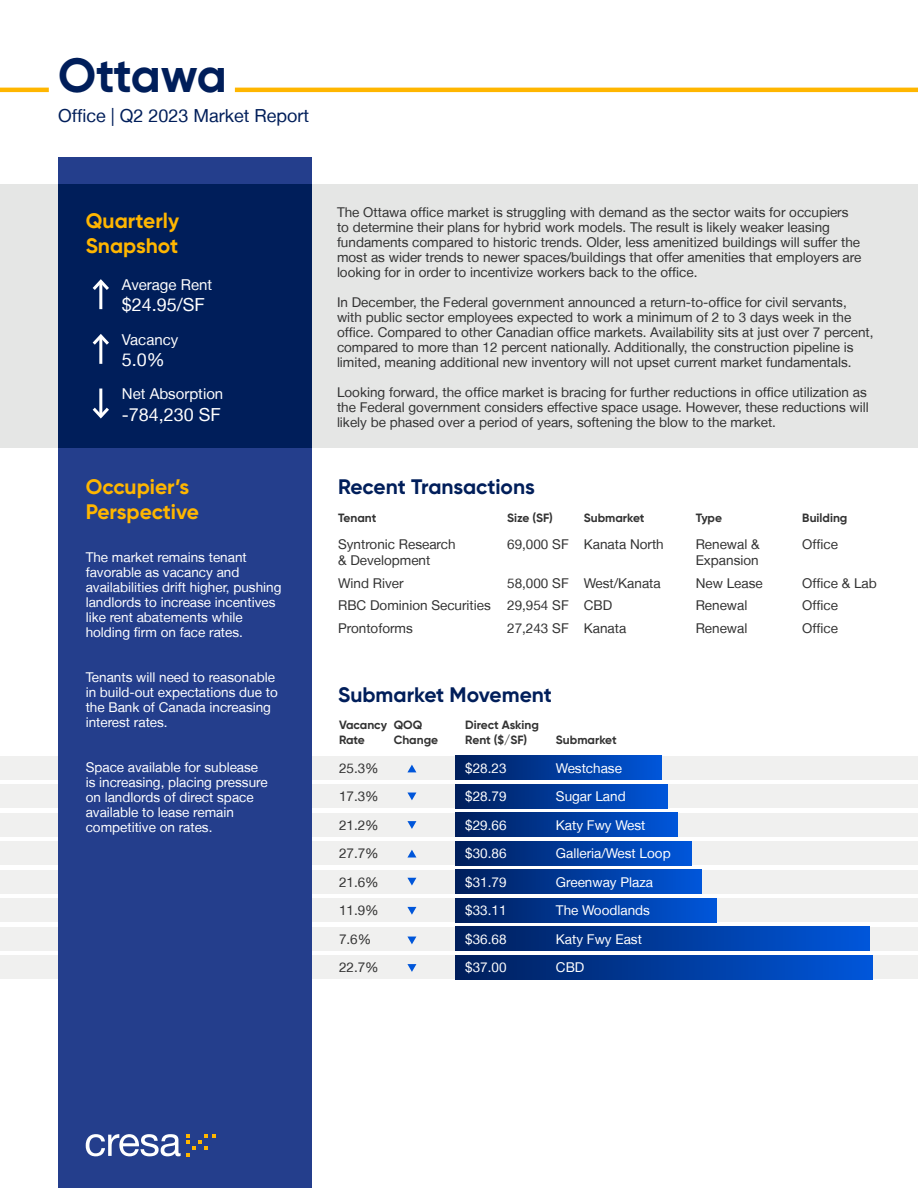
<style>
.page{position:relative;width:918px;height:1188px;background:#fff}
.page>*{position:absolute;margin:0;border:0;box-sizing:border-box;transform-origin:0 0}
.t1{font:700 48px "Gilroy";letter-spacing:-.02em;color:#001e5a}
.t2{font:700 21px/25.2px "Gilroy";color:#ffb600}
.t3{font:700 21px "Gilroy";color:#001e5a}
.t4{font:18px "Helvetica Neue LT";color:#001e5a}
.t5{font:18px "Helvetica Neue LT";color:#fff}
.t6{font:15px "Helvetica Neue LT";color:#fff}
.t7{font:13.5px/15px "Helvetica Neue LT";color:#333}
.t8{font:13.5px/28.5px "Helvetica Neue LT";color:#fff}
.t9{font:700 12px/14.4px "Gilroy";color:#333}
</style>
<div class="page">
<div style="left:0;top:756px;width:918px;height:24px;background:#f0f0ef"></div>
<div style="left:0;top:784px;width:918px;height:24px;background:#f0f0ef"></div>
<div style="left:0;top:813px;width:918px;height:24px;background:#f0f0ef"></div>
<div style="left:0;top:841px;width:918px;height:24px;background:#f0f0ef"></div>
<div style="left:0;top:870px;width:918px;height:24px;background:#f0f0ef"></div>
<div style="left:0;top:898px;width:918px;height:24px;background:#f0f0ef"></div>
<div style="left:0;top:927px;width:918px;height:24px;background:#f0f0ef"></div>
<div style="left:0;top:955px;width:918px;height:24px;background:#f0f0ef"></div>
<div style="left:456px;top:756px;width:206px;height:24px;background:linear-gradient(to right,#001e5b,#0056da)"></div>
<div style="left:456px;top:784px;width:212px;height:24px;background:linear-gradient(to right,#001e5b,#0056da)"></div>
<div style="left:456px;top:813px;width:222px;height:24px;background:linear-gradient(to right,#001e5b,#0056da)"></div>
<div style="left:456px;top:841px;width:235px;height:24px;background:linear-gradient(to right,#001e5b,#0056da)"></div>
<div style="left:456px;top:870px;width:246px;height:24px;background:linear-gradient(to right,#001e5b,#0056da)"></div>
<div style="left:456px;top:898px;width:261px;height:24px;background:linear-gradient(to right,#001e5b,#0056da)"></div>
<div style="left:456px;top:927px;width:414px;height:24px;background:linear-gradient(to right,#001e5b,#0056da)"></div>
<div style="left:456px;top:955px;width:417px;height:24px;background:linear-gradient(to right,#001e5b,#0056da)"></div>
<div style="left:0;top:184px;width:918px;height:264px;background:#e5e6e5"></div>
<div style="left:58px;top:158px;width:254px;height:1030px;background:#243e8c"></div>
<div style="left:58px;top:184px;width:254px;height:264px;background:#001e5a"></div>
<hr style="left:0;top:88px;width:49px;height:4px;background:#ffb600">
<hr style="left:235px;top:88px;width:683px;height:4px;background:#ffb600">
<hr style="left:99px;top:281px;width:3px;height:28px;background:#fff">
<svg style="left:92px;top:279px;width:17px;height:14px"></svg>
<hr style="left:99px;top:336px;width:3px;height:28px;background:#fff">
<svg style="left:92px;top:334px;width:17px;height:14px"></svg>
<hr style="left:99px;top:389px;width:3px;height:27px;background:#fff">
<svg style="left:92px;top:404px;width:17px;height:15px"></svg>
<svg style="left:86px;top:1134px;width:95px;height:22px"></svg>
<svg style="left:187px;top:1134px;width:28px;height:22px"></svg>
<svg style="left:407px;top:793px;width:9px;height:7px"></svg>
<svg style="left:407px;top:964px;width:9px;height:8px"></svg>
<svg style="left:407px;top:821px;width:9px;height:8px"></svg>
<svg style="left:407px;top:937px;width:9px;height:7px"></svg>
<svg style="left:407px;top:850px;width:9px;height:8px"></svg>
<svg style="left:407px;top:907px;width:9px;height:8px"></svg>
<svg style="left:407px;top:765px;width:9px;height:7px"></svg>
<svg style="left:407px;top:878px;width:9px;height:8px"></svg>
<h1 class="t1" style="left:58px;top:46px;width:170px">Ottawa</h1>
<h3 class="t4" style="left:58px;top:105px;width:253px">Office | Q2 2023 Market Report</h3>
<h2 class="t2" style="left:86px;top:208px;width:95px">Quarterly<br>Snapshot</h2>
<p class="t6" style="left:122px;top:276px;width:92px">Average Rent</p>
<h3 class="t5" style="left:122px;top:294px;width:85px">$24.95/SF</h3>
<p class="t6" style="left:122px;top:330px;width:58px">Vacancy</p>
<h3 class="t5" style="left:122px;top:349px;width:45px">5.0%</h3>
<p class="t6" style="left:122px;top:385px;width:103px">Net Absorption</p>
<h3 class="t5" style="left:122px;top:404px;width:101px">-784,230 SF</h3>
<h2 class="t2" style="left:86px;top:474px;width:115px">Occupier’s<br>Perspective</h2>
<p class="t8" style="left:86px;top:550px;width:197px;line-height:15px">The market remains tenant favorable as vacancy and availabilities drift higher, pushing landlords to increase incentives like rent abatements while holding firm on face rates.</p>
<p class="t8" style="left:86px;top:670px;width:194px;line-height:15px">Tenants will need to reasonable in build-out expectations due to the Bank of Canada increasing interest rates.</p>
<p class="t8" style="left:86px;top:760px;width:184px;line-height:15px">Space available for sublease is increasing, placing pressure on landlords of direct space available to lease remain competitive on rates.</p>
<p class="t7" style="left:337px;top:204px;width:526px">The Ottawa office market is struggling with demand as the sector waits for occupiers to determine their plans for hybrid work models. The result is likely weaker leasing fundaments compared to historic trends. Older, less amenitized buildings will suffer the most as wider trends to newer spaces/buildings that offer amenities that employers are looking for in order to incentivize workers back to the office.</p>
<p class="t7" style="left:337px;top:294px;width:538px">In December, the Federal government announced a return-to-office for civil servants, with public sector employees expected to work a minimum of 2 to 3 days week in the office. Compared to other Canadian office markets. Availability sits at just over 7 percent, compared to more than 12 percent nationally. Additionally, the construction pipeline is limited, meaning additional new inventory will not upset current market fundamentals.</p>
<p class="t7" style="left:337px;top:384px;width:533px">Looking forward, the office market is bracing for further reductions in office utilization as the Federal government considers effective space usage. However, these reductions will likely be phased over a period of years, softening the blow to the market.</p>
<h2 class="t3" style="left:338px;top:473px;width:198px">Recent Transactions</h2>
<p class="t9" style="left:338px;top:510px;width:40px">Tenant</p>
<p class="t9" style="left:507px;top:510px;width:47px">Size (SF)</p>
<p class="t9" style="left:584px;top:510px;width:62px">Submarket</p>
<p class="t9" style="left:696px;top:510px;width:28px">Type</p>
<p class="t9" style="left:802px;top:510px;width:47px">Building</p>
<p class="t7" style="left:338px;top:536px;width:119px;line-height:16.5px">Syntronic Research &amp; Development</p>
<p class="t7" style="left:338px;top:572px;width:154px;line-height:22.5px">Wind River<br>RBC Dominion Securities<br>Prontoforms</p>
<p class="t7" style="left:802px;top:536px;width:37px">Office</p>
<p class="t7" style="left:802px;top:572px;width:76px;line-height:22.5px">Office &amp; Lab<br>Office<br>Office</p>
<p class="t7" style="left:507px;top:536px;width:63px">69,000 SF</p>
<p class="t7" style="left:507px;top:572px;width:63px;line-height:22.5px;text-align:justify">58,000 SF 29,954 SF 27,243 SF</p>
<p class="t7" style="left:584px;top:536px;width:82px">Kanata North</p>
<p class="t7" style="left:584px;top:572px;width:78px;line-height:22.5px">West/Kanata<br>CBD<br>Kanata</p>
<p class="t7" style="left:696px;top:536px;width:65px;line-height:16.5px">Renewal &amp;<br>Expansion</p>
<p class="t7" style="left:696px;top:572px;width:68px;line-height:22.5px">New Lease<br>Renewal<br>Renewal</p>
<h2 class="t3" style="left:338px;top:681px;width:215px">Submarket Movement</h2>
<p class="t9" style="left:339px;top:718px;width:50px">Vacancy<br>Rate</p>
<p class="t9" style="left:394px;top:718px;width:46px">QOQ<br>Change</p>
<p class="t9" style="left:465px;top:718px;width:75px">Direct Asking<br>Rent ($/SF)</p>
<p class="t8" style="left:465px;top:754px;width:43px;text-align:justify">$28.23 $28.79 $29.66 $30.86 $31.79 $33.11 $36.68 $37.00</p>
<p class="t9" style="left:556px;top:732px;width:62px">Submarket</p>
<p class="t8" style="left:556px;top:754px;width:116px">Westchase<br>Sugar Land<br>Katy Fwy West<br>Galleria/West Loop<br>Greenway Plaza<br>The Woodlands<br>Katy Fwy East<br>CBD</p>
<p class="t7" style="left:339px;top:754px;width:41px;line-height:28.5px">25.3%<br>17.3%<br>21.2%<br>27.7%<br>21.6%<br>11.9%<br>7.6%<br>22.7%</p>
</div>
